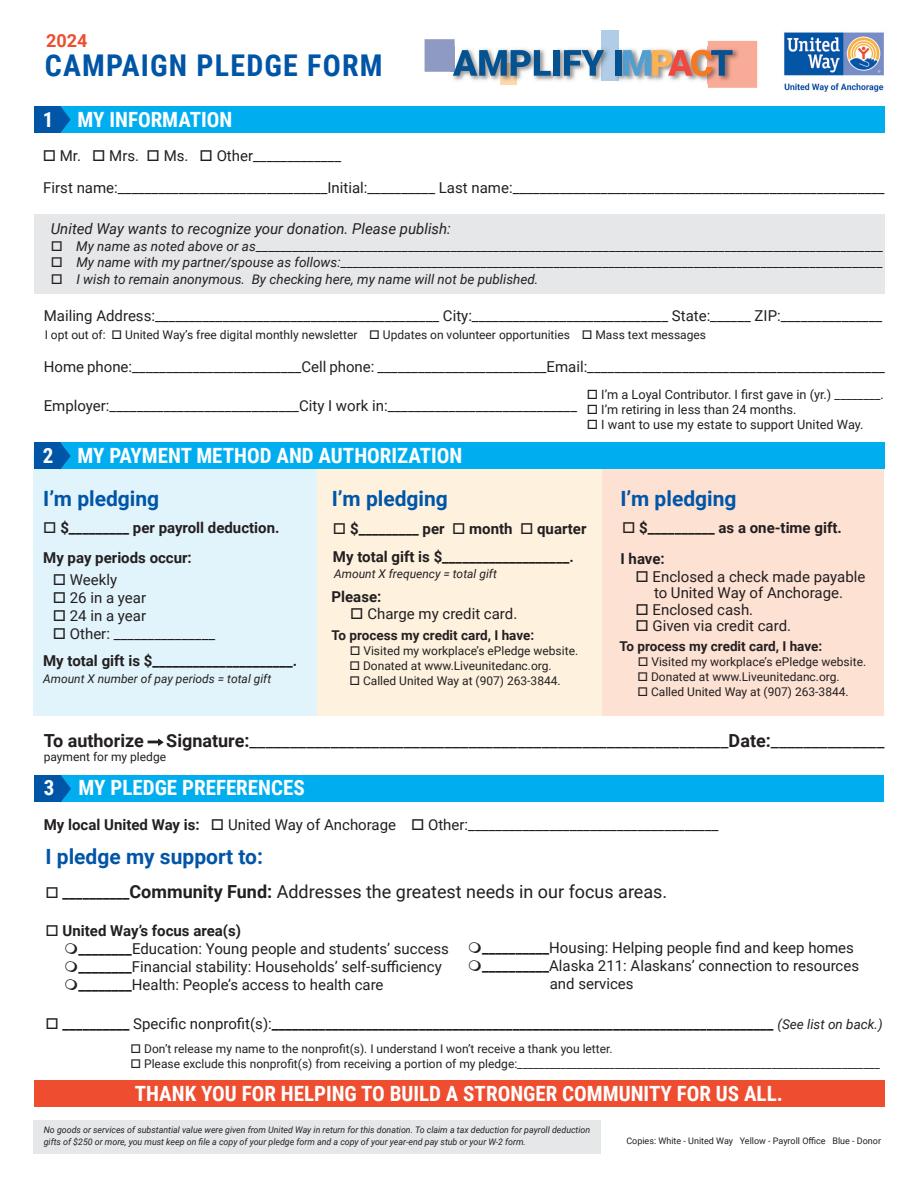
<style>
.page{position:relative;width:918px;height:1188px;background:#fff}
.page>*{position:absolute;margin:0;border:0;box-sizing:border-box;transform-origin:0 0}
.t1{font:700 30px "Roboto Condensed";letter-spacing:.04em;color:#0155a7}
.t2{font:700 21px "Roboto Condensed";color:#fff}
.t3{font:700 21px "Roboto";color:#0155a7}
.t4{font:18px "Roboto";color:#231f20}
.t5{font:700 18px "Roboto";color:#ef4d30}
.t6{font:15px/18px "Roboto";color:#231f20}
.t7{font:700 15px/28.5px "Roboto";color:#231f20}
.t8{font:italic 15px "Roboto";color:#231f20}
.t9{font:13.5px "Roboto";color:#231f20}
.t10{font:italic 13.5px "Roboto";color:#231f20}
.t11{font:700 13.5px "Roboto";color:#231f20}
.t12{font:12.75px "Roboto";color:#231f20}
.t13{font:12px "Roboto";color:#231f20}
.t14{font:italic 12px "Roboto";color:#231f20}
.t15{font:italic 9px/12px "Roboto";color:#231f20}
.t16{font:9px "Roboto";color:#231f20}
.s1{font-style:italic}
.s2{font-weight:700}
.s3{font-weight:700;font-size:15px}
.s4{font-weight:400}
</style>
<div class="page">
<div style="left:51px;top:106px;width:833px;height:27px;background:#00aeef"></div>
<div style="left:33px;top:1120px;width:568px;height:34px;background:#e6e7e9"></div>
<div style="left:600px;top:461px;width:284px;height:255px;background:#fde1d3"></div>
<div style="left:318px;top:468px;width:284px;height:248px;background:#fef2df"></div>
<div style="left:33px;top:449px;width:284px;height:267px;background:#e1f4fc"></div>
<div style="left:602px;top:31px;width:17px;height:15px;background:#b0cce7"></div>
<svg style="left:501px;top:83px;width:16px;height:2px"></svg>
<img style="left:453px;top:46px;width:170px;height:37px">
<img style="left:602px;top:46px;width:17px;height:34px">
<img style="left:501px;top:76px;width:16px;height:7px">
<svg style="left:425px;top:39px;width:126px;height:37px"></svg>
<div style="left:554px;top:50px;width:6px;height:26px;background:#055291"></div>
<svg style="left:564px;top:50px;width:40px;height:26px"></svg>
<div style="left:615px;top:50px;width:6px;height:26px;background:#055291"></div>
<svg style="left:623px;top:41px;width:134px;height:47px"></svg>
<img style="left:784px;top:32px;width:100px;height:60px">
<div style="left:34px;top:106px;width:27px;height:27px;background:#0155a7"></div>
<svg style="left:61px;top:107px;width:10px;height:25px"></svg>
<div style="left:60px;top:442px;width:824px;height:28px;background:#00aeef"></div>
<div style="left:52px;top:775px;width:832px;height:27px;background:#00aeef"></div>
<div style="left:34px;top:775px;width:27px;height:27px;background:#0155a7"></div>
<svg style="left:60px;top:776px;width:11px;height:27px"></svg>
<div style="left:34px;top:442px;width:27px;height:28px;background:#0155a7"></div>
<svg style="left:60px;top:443px;width:11px;height:27px"></svg>
<div style="left:34px;top:1080px;width:851px;height:27px;background:#ef4d30"></div>
<svg style="left:148px;top:738px;width:16px;height:8px"></svg>
<div style="left:35px;top:214px;width:850px;height:80px;background:#e6e7e9"></div>
<p class="t5" style="left:46px;top:28px;width:43px">2024</p>
<h1 class="t1" style="left:45px;top:44px;width:339px">CAMPAIGN PLEDGE FORM</h1>
<h2 class="t2" style="left:43px;top:105px;width:191px">1 MY INFORMATION</h2>
<p class="t6" style="left:43px;top:146px;width:300px">□ Mr. □ Mrs. □ Ms. □ Other_____________</p>
<p class="t6" style="left:43px;top:179px;width:843px">First name:_______________________________Initial:__________ Last name:_______________________________________________________</p>
<p class="t8" style="left:51px;top:219px;width:402px">United Way wants to recognize your donation. Please publish:</p>
<p class="t9" style="left:51px;top:237px;width:834px">□ <span class="s1">My name as noted above or as</span>_______________________________________________________________________________________________________</p>
<p class="t9" style="left:51px;top:253px;width:833px">□ <span class="s1">My name with my partner/spouse as follows:</span>_________________________________________________________________________________________</p>
<p class="t10" style="left:51px;top:270px;width:489px">□ I wish to remain anonymous. By checking here, my name will not be published.</p>
<p class="t6" style="left:44px;top:307px;width:840px">Mailing Address:__________________________________________ City:_____________________________ State:______ ZIP:_______________</p>
<p class="t6" style="left:44px;top:358px;width:843px">Home phone:_________________________Cell phone: _________________________Email:____________________________________________</p>
<p class="t6" style="left:44px;top:397px;width:535px">Employer:____________________________City I work in:____________________________</p>
<p class="t13" style="left:45px;top:326px;width:663px">I opt out of: □ United Way’s free digital monthly newsletter □ Updates on volunteer opportunities □ Mass text messages</p>
<p class="t12" style="left:587px;top:386px;width:299px">□ I’m a Loyal Contributor. I first gave in (yr.) ________.</p>
<p class="t12" style="left:587px;top:401px;width:211px">□ I’m retiring in less than 24 months.</p>
<p class="t12" style="left:587px;top:416px;width:278px">□ I want to use my estate to support United Way.</p>
<h2 class="t2" style="left:43px;top:441px;width:421px">2 MY PAYMENT METHOD AND AUTHORIZATION</h2>
<h2 class="t3" style="left:43px;top:483px;width:118px">I’m pledging</h2>
<h2 class="t3" style="left:332px;top:483px;width:118px">I’m pledging</h2>
<h2 class="t3" style="left:620px;top:483px;width:118px">I’m pledging</h2>
<p class="t7" style="left:43px;top:512px;width:238px">□ $_________ per payroll deduction.</p>
<p class="t7" style="left:621px;top:512px;width:223px;line-height:30.9px">□ $__________ as a one-time gift.<br>I have:</p>
<p class="t6" style="left:635px;top:568px;width:231px;line-height:16.5px;text-align:center">□ Enclosed a check made payable to United Way of Anchorage.</p>
<p class="t6" style="left:636px;top:600px;width:119px">□ Enclosed cash.</p>
<p class="t6" style="left:636px;top:616px;width:157px">□ Given via credit card.</p>
<p class="t7" style="left:333px;top:514px;width:255px">□ $_________ per □ month □ quarter<br>My total gift is $___________________.</p>
<p class="t14" style="left:334px;top:566px;width:164px">Amount X frequency = total gift</p>
<p class="t7" style="left:332px;top:582px;width:51px">Please:</p>
<p class="t6" style="left:350px;top:604px;width:169px">□ Charge my credit card.</p>
<p class="t7" style="left:43px;top:543px;width:150px">My pay periods occur:</p>
<p class="t6" style="left:53px;top:570px;width:66px">□ Weekly</p>
<p class="t6" style="left:53px;top:588px;width:95px">□ 26 in a year</p>
<p class="t6" style="left:53px;top:606px;width:95px">□ 24 in a year</p>
<p class="t6" style="left:53px;top:624px;width:164px">□ Other: _______________</p>
<p class="t11" style="left:332px;top:626px;width:204px">To process my credit card, I have:</p>
<p class="t13" style="left:350px;top:643px;width:230px">□ Visited my workplace’s ePledge website.</p>
<p class="t13" style="left:349px;top:658px;width:204px">□ Donated at www.Liveunitedanc.org.</p>
<p class="t13" style="left:349px;top:673px;width:213px">□ Called United Way at (907) 263-3844.</p>
<p class="t11" style="left:620px;top:637px;width:204px">To process my credit card, I have:</p>
<p class="t13" style="left:638px;top:654px;width:230px">□ Visited my workplace’s ePledge website.</p>
<p class="t13" style="left:637px;top:669px;width:204px">□ Donated at www.Liveunitedanc.org.</p>
<p class="t13" style="left:637px;top:684px;width:213px">□ Called United Way at (907) 263-3844.</p>
<p class="t7" style="left:43px;top:646px;width:256px">My total gift is $_____________________.</p>
<p class="t14" style="left:43px;top:671px;width:230px">Amount X number of pay periods = total gift</p>
<p class="t4" style="left:44px;top:728px;width:842px"><span class="s2">To authorize Signature:</span>___________________________________________________________<span class="s2">Date:</span>______________</p>
<p class="t13" style="left:44px;top:748px;width:124px">payment for my pledge</p>
<h2 class="t2" style="left:44px;top:773px;width:262px">3 MY PLEDGE PREFERENCES</h2>
<p class="t6" style="left:44px;top:815px;width:676px"><span class="s2">My local United Way is:</span> □ United Way of Anchorage □ Other:_____________________________________</p>
<h2 class="t3" style="left:46px;top:842px;width:219px">I pledge my support to:</h2>
<p class="t4" style="left:46px;top:879px;width:623px">□ <span class="s3">__________</span><span class="s2">Community Fund:</span> Addresses the greatest needs in our focus areas.</p>
<p class="t6" style="left:78px;top:921px;width:372px;text-indent:-33px">□ <span class="s2">United Way’s focus area(s)<br>________</span>Education: Young people and students’ success <span class="s2">________</span>Financial stability: Households’ self-sufficiency <span class="s2">________</span>Health: People’s access to health care</p>
<p class="t7" style="left:46px;top:1009px;width:730px">□ __________ <span class="s4">Specific nonprofit(s):</span>___________________________________________________________________________</p>
<p class="t6" style="left:482px;top:939px;width:373px"><span class="s2">__________</span>Housing: Helping people find and keep homes</p>
<p class="t6" style="left:482px;top:957px;width:378px"><span class="s2">__________</span>Alaska 211: Alaskans’ connection to resources</p>
<p class="t6" style="left:550px;top:975px;width:85px">and services</p>
<p class="t10" style="left:777px;top:1014px;width:107px">(See list on back.)</p>
<p class="t13" style="left:130px;top:1041px;width:484px">□ Don’t release my name to the nonprofit(s). I understand I won’t receive a thank you letter.</p>
<p class="t13" style="left:130px;top:1055px;width:751px">□ Please exclude this nonprofit(s) from receiving a portion of my pledge:___________________________________________________________________</p>
<h2 class="t2" style="left:135px;top:1079px;width:650px">THANK YOU FOR HELPING TO BUILD A STRONGER COMMUNITY FOR US ALL.</h2>
<p class="t15" style="left:44px;top:1123px;width:548px">No goods or services of substantial value were given from United Way in return for this donation. To claim a tax deduction for payroll deduction gifts of $250 or more, you must keep on file a copy of your pledge form and a copy of your year‑end pay stub or your W‑2 form.</p>
<p class="t16" style="left:626px;top:1134px;width:256px">Copies: White - United Way Yellow - Payroll Office Blue - Donor</p>
</div>
